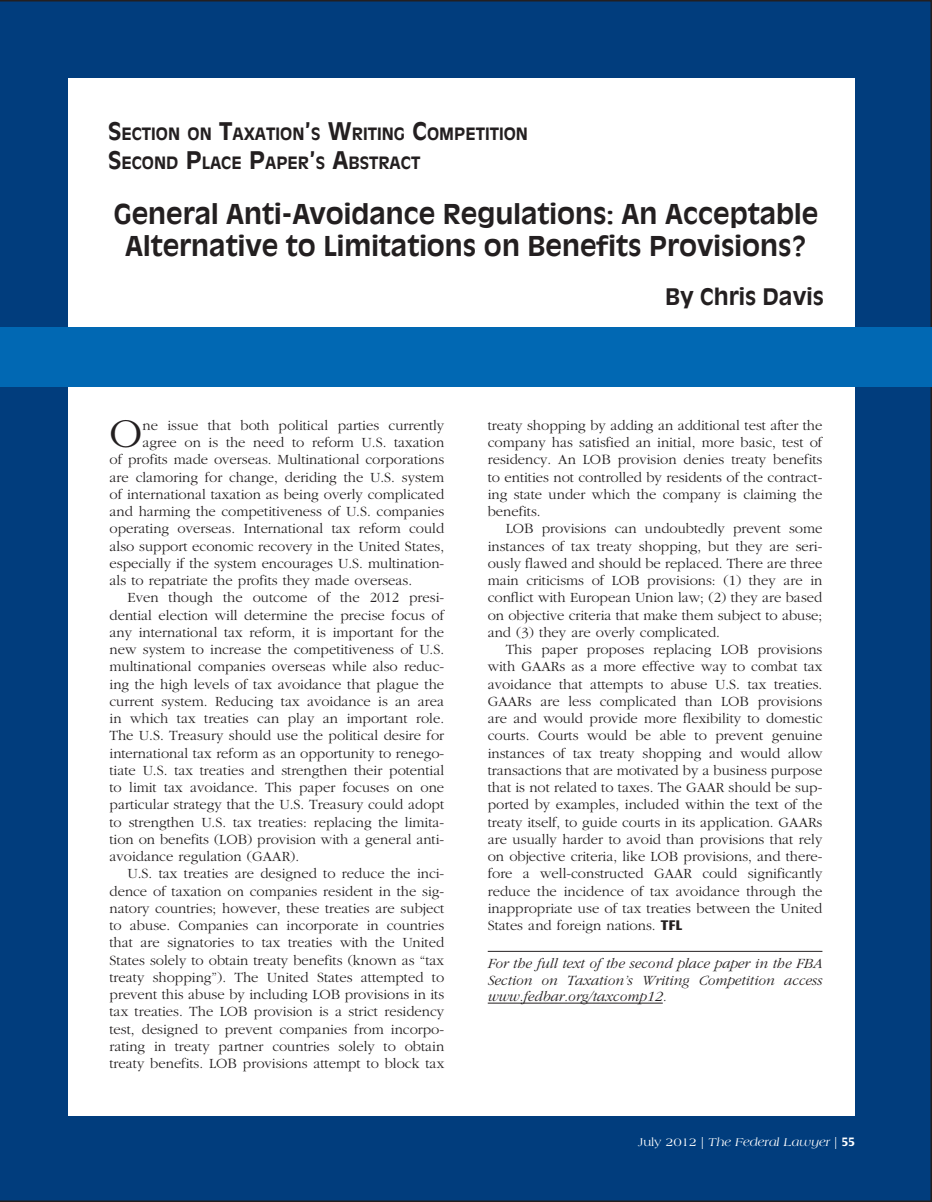
<style>
.page{position:relative;width:932px;height:1202px;background:#013d7d}
.page>*{position:absolute;margin:0;border:0;box-sizing:border-box;transform-origin:0 0}
.t1{font:300 42.3px "Garamond";color:#231f20}
.t2{font:700 27px/32.4px "Antique Olive Std";color:#231f20;text-align:center}
.t3{font:700 22.5px "Antique Olive Std";color:#231f20}
.t4{font:700 16.8px/28.8px "Antique Olive Std";color:#231f20}
.t5{font:300 14.7px/17.2px "Garamond";color:#231f20;text-align:justify}
.t6{font:italic 300 14.7px/16.5px "Garamond";color:#231f20;text-align:justify}
.t7{font:italic 12px "Americana";color:#fff}
.s1{font-size:24px}
.s2{font-family:"Ocean Sans Std";font-weight:800}
.s3{font-style:normal}
.s4{font-family:"Ocean Sans Std";font-weight:700;font-style:normal;font-size:12.75px}
</style>
<div class="page">
<div style="left:68px;top:78px;width:786px;height:1038px;background:#fff"></div>
<hr style="left:488px;top:951px;width:334px;height:1px;background:#231f20">
<hr style="left:488px;top:1002px;width:174px;height:1px;background:#231f20">
<div style="left:0;top:327px;width:931px;height:59px;background:#0168b3"></div>
<p class="t4" style="left:108px;top:120px;width:421px"><span class="s1">S</span>ECTION ON <span class="s1">T</span>AXATION<span class="s1">’</span>S <span class="s1">W</span>RITING <span class="s1">C</span>OMPETITION<br><span class="s1">S</span>ECOND <span class="s1">P</span> LACE <span class="s1">P</span>APER<span class="s1">’</span>S <span class="s1">A</span>BSTRACT</p>
<h2 class="t2" style="left:114px;top:198px;width:706px">General Anti-Avoidance Regulations: An Acceptable<br>Alternative to Limitations on Benefits Provisions?</h2>
<h3 class="t3" style="left:665px;top:283px;width:160px">By Chris Davis</h3>
<h1 class="t1" style="left:110px;top:411px;width:35px">O</h1>
<p class="t5" style="left:143px;top:417px;width:303px">ne issue that both political parties currently</p>
<p class="t5" style="left:143px;top:434px;width:303px">agree on is the need to reform U.S. taxation</p>
<p class="t5" style="left:109px;top:451px;width:336px">of profits made overseas. Multinational corporations</p>
<p class="t5" style="left:109px;top:469px;width:336px">are clamoring for change, deriding the U.S. system</p>
<p class="t5" style="left:109px;top:486px;width:336px">of international taxation as being overly complicated</p>
<p class="t5" style="left:109px;top:503px;width:336px">and harming the competitiveness of U.S. companies</p>
<p class="t5" style="left:109px;top:520px;width:336px">operating overseas. International tax reform could</p>
<p class="t5" style="left:109px;top:537px;width:336px">also support economic recovery in the United States,</p>
<p class="t5" style="left:109px;top:555px;width:336px">especially if the system encourages U.S. multination-</p>
<p class="t5" style="left:109px;top:572px;width:304px">als to repatriate the profits they made overseas.</p>
<p class="t5" style="left:127px;top:589px;width:318px">Even though the outcome of the 2012 presi-</p>
<p class="t5" style="left:109px;top:606px;width:336px">dential election will determine the precise focus of</p>
<p class="t5" style="left:109px;top:624px;width:336px">any international tax reform, it is important for the</p>
<p class="t5" style="left:109px;top:641px;width:336px">new system to increase the competitiveness of U.S.</p>
<p class="t5" style="left:109px;top:658px;width:336px">multinational companies overseas while also reduc-</p>
<p class="t5" style="left:109px;top:675px;width:336px">ing the high levels of tax avoidance that plague the</p>
<p class="t5" style="left:109px;top:693px;width:336px">current system. Reducing tax avoidance is an area</p>
<p class="t5" style="left:109px;top:710px;width:336px">in which tax treaties can play an important role.</p>
<p class="t5" style="left:109px;top:727px;width:336px">The U.S. Treasury should use the political desire for</p>
<p class="t5" style="left:109px;top:744px;width:336px">international tax reform as an opportunity to renego-</p>
<p class="t5" style="left:109px;top:762px;width:336px">tiate U.S. tax treaties and strengthen their potential</p>
<p class="t5" style="left:109px;top:779px;width:336px">to limit tax avoidance. This paper focuses on one</p>
<p class="t5" style="left:109px;top:796px;width:336px">particular strategy that the U.S. Treasury could adopt</p>
<p class="t5" style="left:109px;top:813px;width:336px">to strengthen U.S. tax treaties: replacing the limita-</p>
<p class="t5" style="left:109px;top:831px;width:336px">tion on benefits (LOB) provision with a general anti-</p>
<p class="t5" style="left:109px;top:848px;width:191px">avoidance regulation (GAAR).</p>
<p class="t5" style="left:127px;top:865px;width:318px">U.S. tax treaties are designed to reduce the inci-</p>
<p class="t5" style="left:109px;top:882px;width:336px">dence of taxation on companies resident in the sig-</p>
<p class="t5" style="left:109px;top:900px;width:336px">natory countries; however, these treaties are subject</p>
<p class="t5" style="left:109px;top:917px;width:336px">to abuse. Companies can incorporate in countries</p>
<p class="t5" style="left:109px;top:934px;width:336px">that are signatories to tax treaties with the United</p>
<p class="t5" style="left:109px;top:951px;width:336px">States solely to obtain treaty benefits (known as “tax</p>
<p class="t5" style="left:109px;top:969px;width:336px">treaty shopping”). The United States attempted to</p>
<p class="t5" style="left:109px;top:986px;width:336px">prevent this abuse by including LOB provisions in its</p>
<p class="t5" style="left:109px;top:1003px;width:336px">tax treaties. The LOB provision is a strict residency</p>
<p class="t5" style="left:109px;top:1020px;width:336px">test, designed to prevent companies from incorpo-</p>
<p class="t5" style="left:109px;top:1038px;width:336px">rating in treaty partner countries solely to obtain</p>
<p class="t5" style="left:109px;top:1055px;width:336px">treaty benefits. LOB provisions attempt to block tax</p>
<p class="t5" style="left:488px;top:417px;width:336px">treaty shopping by adding an additional test after the company has satisfied an initial, more basic, test of residency. An LOB provision denies treaty benefits to entities not controlled by residents of the contract&shy;ing state under which the company is claiming the benefits.</p>
<p class="t5" style="left:488px;top:520px;width:336px;text-indent:18px">LOB provisions can undoubtedly prevent some instances of tax treaty shopping, but they are seri&shy;ously flawed and should be replaced. There are three main criticisms of LOB provisions: (1) they are in conflict with European Union law; (2) they are based on objective criteria that make them subject to abuse; and (3) they are overly complicated.</p>
<p class="t5" style="left:488px;top:641px;width:336px;text-indent:18px">This paper proposes replacing LOB provisions with GAARs as a more effective way to combat tax avoidance that attempts to abuse U.S. tax treaties.<br>GAARs are less complicated than LOB provisions are and would provide more flexibility to domestic courts. Courts would be able to prevent genuine instances of tax treaty shopping and would allow transactions that are motivated by a business purpose that is not related to taxes. The GAAR should be sup&shy;ported by examples, included within the text of the treaty itself, to guide courts in its application. GAARs are usually harder to avoid than provisions that rely on objective criteria, like LOB provisions, and there&shy;fore a well-constructed GAAR could significantly reduce the incidence of tax avoidance through the inappropriate use of tax treaties between the United States and foreign nations. <span class="s2">TFL</span></p>
<p class="t6" style="left:488px;top:955px;width:336px">For the full text of the second place paper in the FBA Section on Taxation’s Writing Competition access www.fedbar.org/taxcomp12.</p>
<p class="t7" style="left:638px;top:1135px;width:218px"><span class="s3">July 2012 |</span> The Federal Lawyer <span class="s3">|</span> <span class="s4">55</span></p>
</div>
